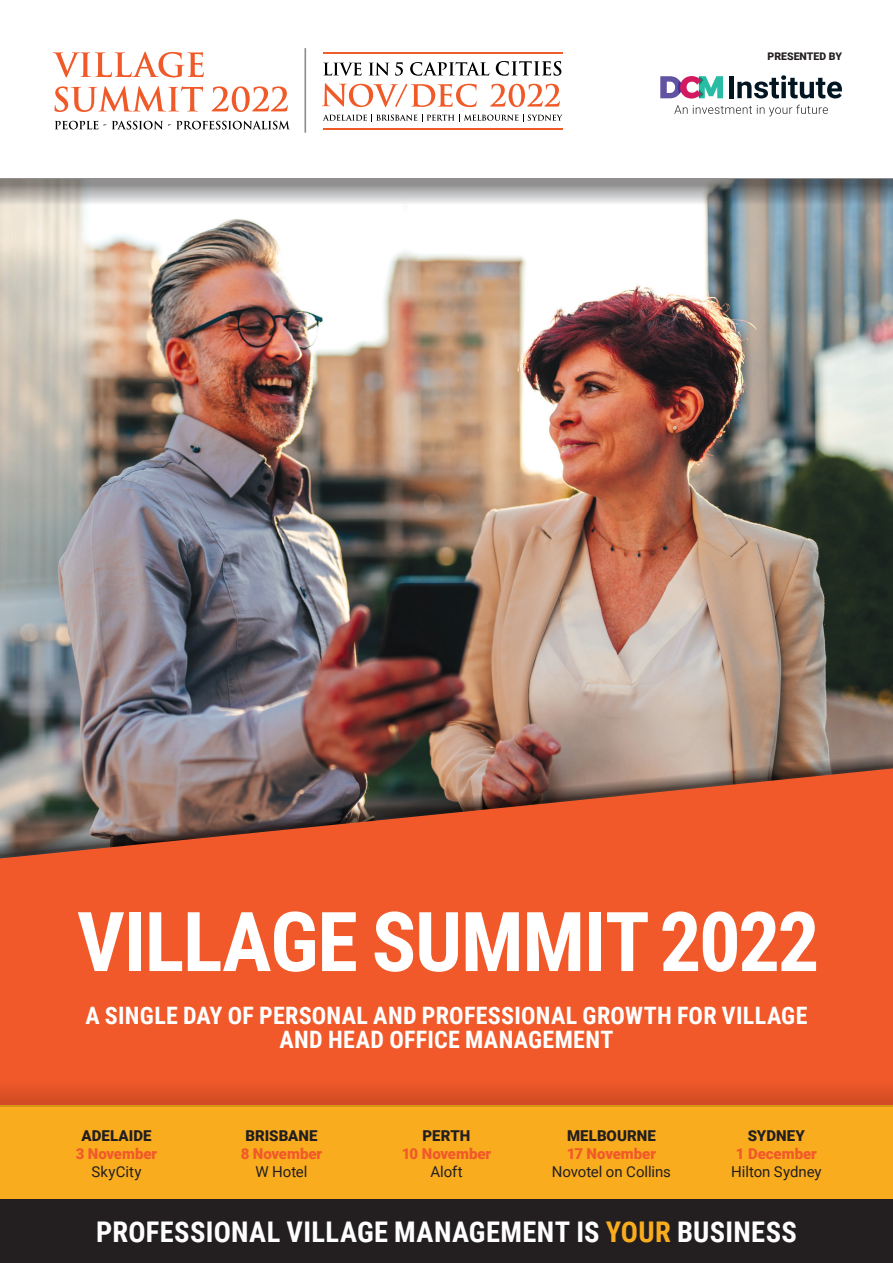
<style>
.page{position:relative;width:893px;height:1263px;background:#fff}
.page>*{position:absolute;margin:0;border:0;box-sizing:border-box;transform-origin:0 0}
.HEADLINE{font:700 82.65px "Roboto Condensed";letter-spacing:-.015em;color:#fff}
.Basement_02{font:700 28.5px "Roboto Condensed";letter-spacing:.01em;color:#fff}
.Basement_02-2{font:700 24px "Roboto Condensed";letter-spacing:.015em;color:#fff}
.CITY_LIST_body{font:900 15px/18px "Roboto";color:#f1592a;text-align:center}
.CITY_LIST_body-2{font:15px "Roboto";letter-spacing:-.005em;color:#231f20}
.CITY_LIST_body-3{font:900 15px "Roboto";color:#231f20}
.t1{font:900 10.5px "Roboto";color:#231f20}
.s1{color:#231f20}
.s2{color:#f9ad1e}
</style>
<div class="page">
<img style="left:0;top:204px;width:893px;height:546px">
<div style="left:0;top:863px;width:893px;height:336px;background:#f1592a"></div>
<img style="left:0;top:750px;width:893px;height:18px">
<div style="left:0;top:1106px;width:893px;height:93px;background:#f9ad1e"></div>
<img style="left:0;top:768px;width:893px;height:95px">
<div style="left:0;top:1199px;width:893px;height:64px;background:#231f20"></div>
<svg style="left:0;top:1087px;width:893px;height:19px"></svg>
<svg style="left:55px;top:121px;width:234px;height:8px"></svg>
<svg style="left:212px;top:86px;width:76px;height:26px"></svg>
<svg style="left:55px;top:86px;width:148px;height:26px"></svg>
<svg style="left:53px;top:52px;width:151px;height:25px"></svg>
<hr style="left:304px;top:48px;width:2px;height:85px;background:#8c8f8c">
<hr style="left:323px;top:128px;width:239px;height:1px;background:#f05a29">
<hr style="left:323px;top:52px;width:239px;height:2px;background:#f05c2b">
<svg style="left:323px;top:63px;width:39px;height:13px"></svg>
<svg style="left:369px;top:62px;width:20px;height:14px"></svg>
<svg style="left:395px;top:62px;width:8px;height:14px"></svg>
<svg style="left:410px;top:62px;width:79px;height:14px"></svg>
<svg style="left:496px;top:61px;width:65px;height:15px"></svg>
<svg style="left:323px;top:114px;width:239px;height:8px"></svg>
<svg style="left:490px;top:84px;width:70px;height:23px"></svg>
<svg style="left:322px;top:83px;width:155px;height:24px"></svg>
<svg style="left:660px;top:76px;width:63px;height:23px"></svg>
<div style="left:729px;top:76px;width:5px;height:22px;background:#011622"></div>
<svg style="left:737px;top:75px;width:105px;height:23px"></svg>
<svg style="left:674px;top:105px;width:154px;height:11px"></svg>
<svg style="left:0;top:179px;width:893px;height:25px;background:#a5a7a8"></svg>
<p class="t1" style="left:768px;top:49px;width:76px">PRESENTED BY</p>
<p class="HEADLINE" style="left:77px;top:884px;width:744px">VILLAGE SUMMIT 2022</p>
<p class="Basement_02-2" style="left:85px;top:999px;width:723px">A SINGLE DAY OF PERSONAL AND PROFESSIONAL GROWTH FOR VILLAGE</p>
<p class="Basement_02-2" style="left:279px;top:1023px;width:336px">AND HEAD OFFICE MANAGEMENT</p>
<p class="CITY_LIST_body" style="left:76px;top:1126px;width:83px"><span class="s1">ADELAIDE<br></span>3 November</p>
<p class="CITY_LIST_body-2" style="left:92px;top:1161px;width:51px">SkyCity</p>
<p class="CITY_LIST_body-3" style="left:245px;top:1125px;width:74px">BRISBANE</p>
<p class="CITY_LIST_body" style="left:241px;top:1144px;width:83px">8 November</p>
<p class="CITY_LIST_body-2" style="left:255px;top:1161px;width:54px">W Hotel</p>
<p class="CITY_LIST_body-3" style="left:423px;top:1125px;width:49px">PERTH</p>
<p class="CITY_LIST_body" style="left:402px;top:1144px;width:91px">10 November</p>
<p class="CITY_LIST_body-2" style="left:430px;top:1161px;width:34px">Aloft</p>
<p class="CITY_LIST_body-3" style="left:567px;top:1125px;width:90px">MELBOURNE</p>
<p class="CITY_LIST_body" style="left:567px;top:1144px;width:91px">17 November</p>
<p class="CITY_LIST_body-2" style="left:552px;top:1161px;width:121px">Novotel on Collins</p>
<p class="CITY_LIST_body-3" style="left:748px;top:1125px;width:59px">SYDNEY</p>
<p class="CITY_LIST_body" style="left:736px;top:1144px;width:83px">1 December</p>
<p class="CITY_LIST_body-2" style="left:731px;top:1161px;width:92px">Hilton Sydney</p>
<p class="Basement_02" style="left:96px;top:1212px;width:702px">PROFESSIONAL VILLAGE MANAGEMENT IS <span class="s2">YOUR</span> BUSINESS</p>
</div>
